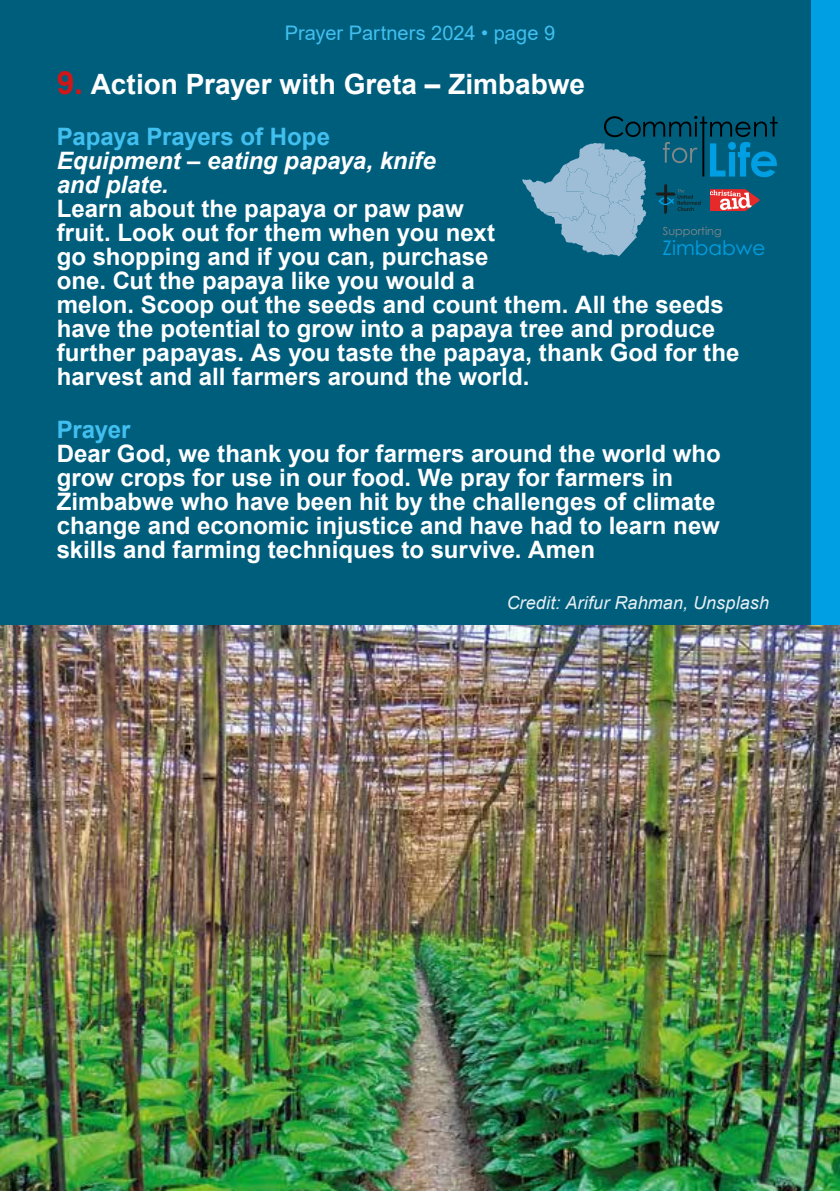
<style>
.page{position:relative;width:840px;height:1191px;background:#fff}
.page>*{position:absolute;margin:0;border:0;box-sizing:border-box;transform-origin:0 0}
.t1{font:700 28px "Arial";color:#fff}
.t2{font:700 24px/24px "Arial";color:#fff}
.t3{font:italic 700 24px/24px "Arial";letter-spacing:-.005em;color:#fff}
.t4{font:700 24px "Arial";color:#41c0f0}
.t5{font:20px "Arial";letter-spacing:.005em;color:#41c0f0}
.t6{font:20px "Century Gothic";color:#009fe3}
.t7{font:italic 18px "Arial";letter-spacing:.01em;color:#fff}
.t8{font:11.2px "Century Gothic";color:#868787}
.s1{font-size:32px;color:#cd1719}
</style>
<div class="page">
<div style="left:0;top:0;width:839px;height:1191px;background:#005e7d"></div>
<div style="left:811px;top:0;width:28px;height:1191px;background:#009fe3"></div>
<svg style="left:522px;top:116px;width:255px;height:140px"></svg>
<img style="left:0;top:625px;width:839px;height:566px">
<p class="t5" style="left:284px;top:20px;width:272px">Prayer Partners 2024 • page 9</p>
<p class="t1" style="left:57px;top:65px;width:529px"><span class="s1">9.</span> Action Prayer with Greta – Zimbabwe</p>
<p class="t4" style="left:57px;top:120px;width:274px">Papaya Prayers of Hope</p>
<p class="t3" style="left:57px;top:149px;width:380px">Equipment – eating papaya, knife and plate.</p>
<p class="t2" style="left:57px;top:197px;width:684px">Learn about the papaya or paw paw<br>fruit. Look out for them when you next<br>go shopping and if you can, purchase<br>one. Cut the papaya like you would a<br>melon. Scoop out the seeds and count them. All the seeds have the potential to grow into a papaya tree and produce further papayas. As you taste the papaya, thank God for the harvest and all farmers around the world.</p>
<p class="t4" style="left:57px;top:412px;width:75px">Prayer</p>
<p class="t2" style="left:57px;top:442px;width:665px">Dear God, we thank you for farmers around the world who grow crops for use in our food. We pray for farmers in Zimbabwe who have been hit by the challenges of climate change and economic injustice and have had to learn new skills and farming techniques to survive. Amen</p>
<p class="t8" style="left:662px;top:224px;width:60px">Supporting</p>
<p class="t6" style="left:662px;top:236px;width:104px">Zimbabwe</p>
<p class="t7" style="left:506px;top:590px;width:264px">Credit: Arifur Rahman, Unsplash</p>
</div>
